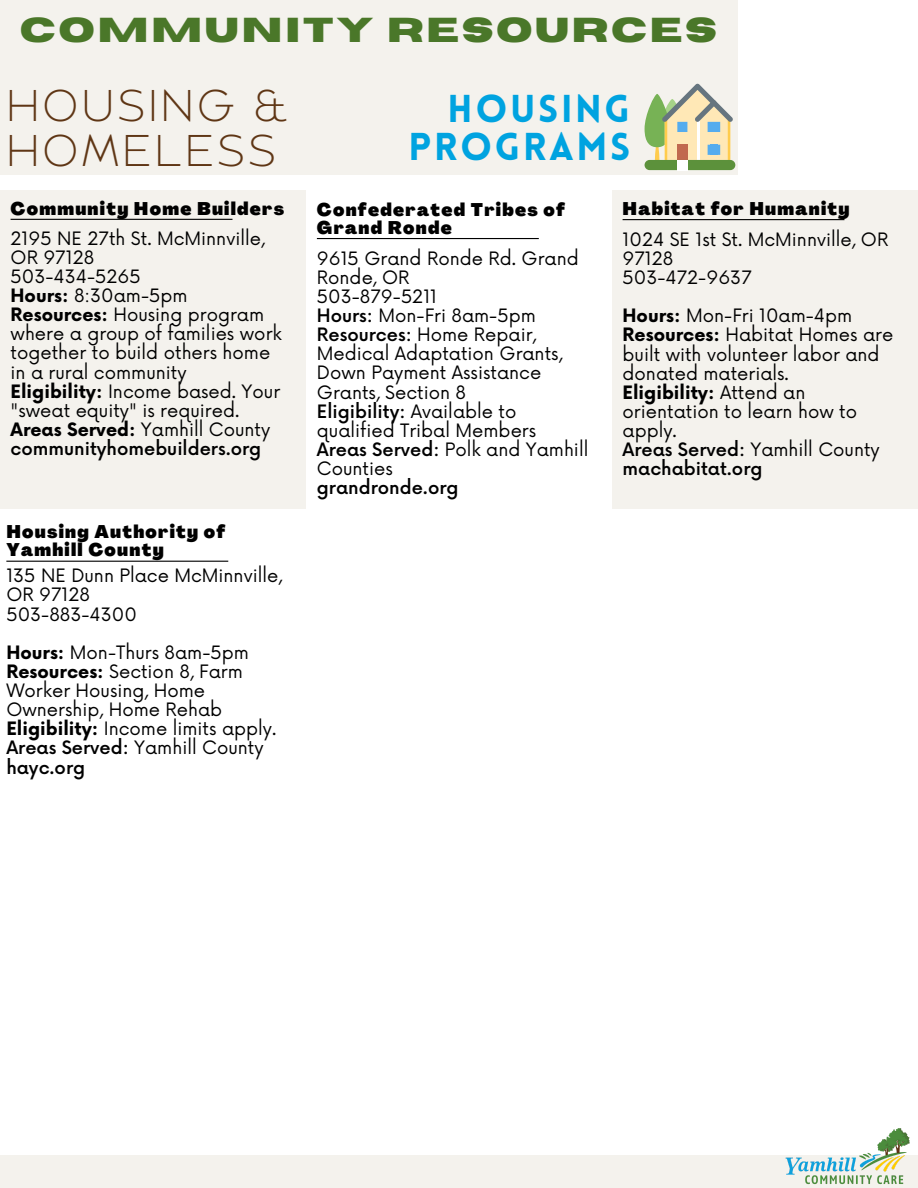
<style>
.page{position:relative;width:918px;height:1188px;background:#fff}
.page>*{position:absolute;margin:0;border:0;box-sizing:border-box;transform-origin:0 0}
.t1{font:200 44.4px/45px "Balgin";letter-spacing:.07em;color:#5f3615}
.t2{font:900 37.95px/38.2px "Lovelo";letter-spacing:.07em;color:#00a3e0;text-align:right}
.t3{font:700 34.5px "Horizon";letter-spacing:.07em;color:#4a7729}
.t4{font:18px/19.2px "Now";color:#000}
.t5{font:900 18px/18px "Agrandir";letter-spacing:.07em;color:#000}
.t6{font:500 18px "Now";color:#000}
.s1{font-weight:700}
.s2{font-weight:500}
</style>
<div class="page">
<div style="left:0;top:0;width:738px;height:175px;background:#f4f2ed"></div>
<div style="left:0;top:1155px;width:918px;height:33px;background:#f4f2ed"></div>
<div style="left:0;top:190px;width:306px;height:319px;background:#f4f2ed"></div>
<img style="left:785px;top:1128px;width:125px;height:57px">
<div style="left:612px;top:190px;width:306px;height:319px;background:#f4f2ed"></div>
<svg style="left:645px;top:83px;width:88px;height:79px"></svg>
<div style="left:645px;top:160px;width:90px;height:10px;background:#5c913b;border-radius:5px"></div>
<div style="left:677px;top:160px;width:10px;height:10px;background:#fff"></div>
<hr style="left:11px;top:219px;width:221px;height:1px;background:#000">
<hr style="left:317px;top:238px;width:222px;height:1px;background:#000">
<hr style="left:623px;top:219px;width:221px;height:1px;background:#000">
<hr style="left:6px;top:561px;width:222px;height:1px;background:#000">
<h2 class="t3" style="left:20px;top:13px;width:699px">COMMUNITY RESOURCES</h2>
<h1 class="t1" style="left:6px;top:88px;width:283px">HOUSING &amp;<br>HOMELESS</h1>
<h2 class="t2" style="left:409px;top:94px;width:223px">HOUSING<br>PROGRAMS</h2>
<h3 class="t5" style="left:11px;top:201px;width:275px">Community Home Builders</h3>
<p class="t4" style="left:11px;top:230px;width:256px">2195 NE 27th St. McMinnville,<br>OR 97128</p>
<p class="t4" style="left:11px;top:268px;width:132px">503-434-5265</p>
<p class="t4" style="left:11px;top:287px;width:179px"><span class="s1">Hours:</span> 8:30am-5pm</p>
<p class="t4" style="left:11px;top:306px;width:273px"><span class="s1">Resources:</span> Housing program where a group of families work together to build others home in a rural community</p>
<p class="t4" style="left:11px;top:383px;width:271px"><span class="s1">Eligibility:</span> Income based. Your "sweat equity" is required.</p>
<p class="t4" style="left:11px;top:421px;width:261px"><span class="s1">Areas Served:</span> Yamhill County</p>
<p class="t6" style="left:11px;top:439px;width:252px">communityhomebuilders.org</p>
<h3 class="t5" style="left:623px;top:202px;width:229px">Habitat for Humanity</h3>
<p class="t4" style="left:623px;top:231px;width:267px">1024 SE 1st St. McMinnville, OR<br>97128</p>
<p class="t4" style="left:623px;top:269px;width:131px">503-472-9637</p>
<p class="t4" style="left:623px;top:307px;width:231px"><span class="s1">Hours:</span> Mon-Fri 10am-4pm</p>
<p class="t4" style="left:623px;top:326px;width:272px"><span class="s1">Resources:</span> Habitat Homes are built with volunteer labor and donated materials.</p>
<p class="t4" style="left:623px;top:384px;width:236px"><span class="s1">Eligibility:</span> Attend an orientation to learn how to apply.</p>
<p class="t4" style="left:623px;top:441px;width:259px"><span class="s2">Areas Served:</span> Yamhill County</p>
<p class="t6" style="left:623px;top:459px;width:141px">machabitat.org</p>
<h3 class="t5" style="left:317px;top:203px;width:250px">Confederated Tribes of<br>Grand Ronde</h3>
<p class="t4" style="left:317px;top:249px;width:263px">9615 Grand Ronde Rd. Grand<br>Ronde, OR</p>
<p class="t4" style="left:317px;top:288px;width:122px">503-879-5211</p>
<p class="t4" style="left:317px;top:307px;width:220px"><span class="s2">Hours:</span> Mon-Fri 8am-5pm</p>
<p class="t4" style="left:317px;top:326px;width:247px"><span class="s2">Resources:</span> Home Repair,<br>Medical Adaptation Grants,<br>Down Payment Assistance<br>Grants, Section 8</p>
<p class="t4" style="left:317px;top:402px;width:221px"><span class="s2">Eligibility:</span> Available to qualified Tribal Members</p>
<p class="t4" style="left:317px;top:441px;width:273px"><span class="s2">Areas Served:</span> Polk and Yamhill<br>Counties</p>
<p class="t6" style="left:317px;top:478px;width:143px">grandronde.org</p>
<h3 class="t5" style="left:6px;top:525px;width:221px">Housing Authority of<br>Yamhill County</h3>
<p class="t4" style="left:6px;top:567px;width:277px">135 NE Dunn Place McMinnville,<br>OR 97128</p>
<p class="t4" style="left:6px;top:605px;width:132px">503-883-4300</p>
<p class="t4" style="left:6px;top:644px;width:244px"><span class="s1">Hours:</span> Mon-Thurs 8am-5pm</p>
<p class="t4" style="left:6px;top:663px;width:238px"><span class="s1">Resources:</span> Section 8, Farm<br>Worker Housing, Home<br>Ownership, Home Rehab</p>
<p class="t4" style="left:6px;top:720px;width:271px"><span class="s1">Eligibility:</span> Income limits apply.</p>
<p class="t4" style="left:6px;top:739px;width:259px"><span class="s2">Areas Served:</span> Yamhill County</p>
<p class="t6" style="left:6px;top:757px;width:80px">hayc.org</p>
</div>
